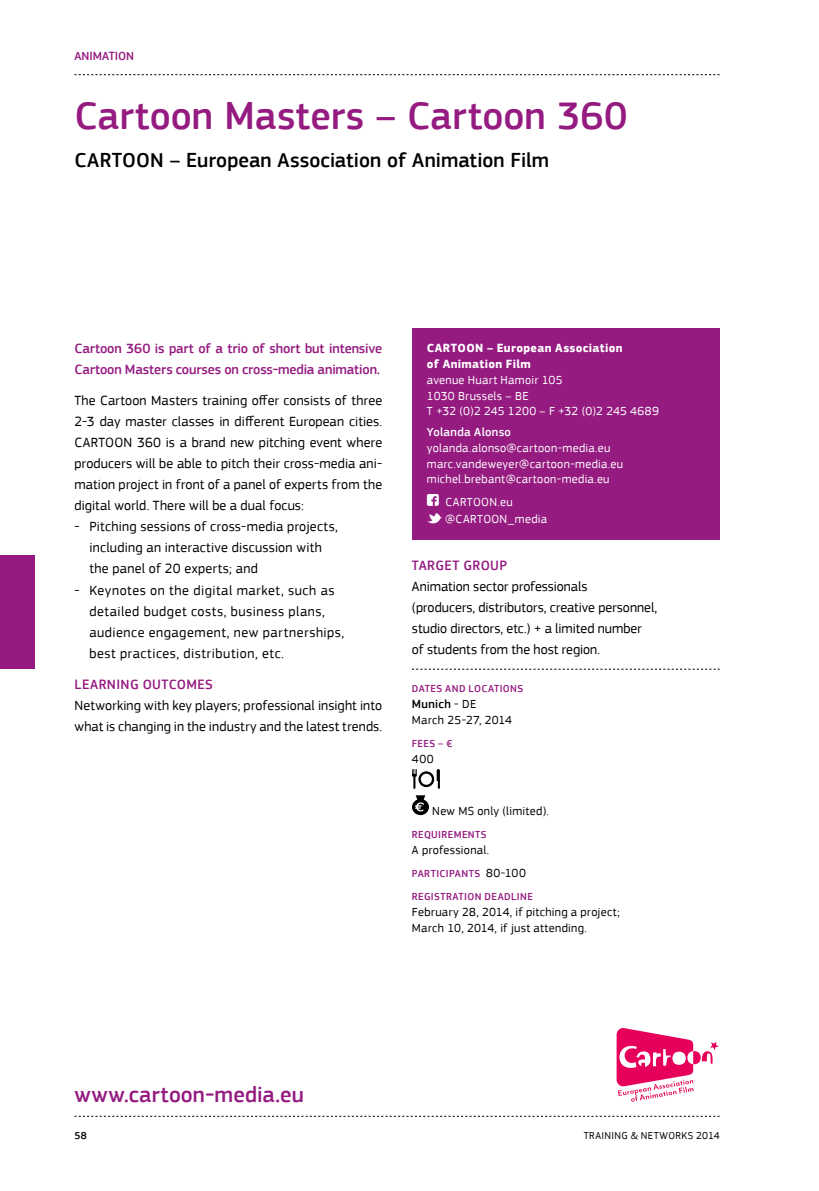
<style>
.page{position:relative;width:819px;height:1191px;background:#fff}
.page>*{position:absolute;margin:0;border:0;box-sizing:border-box;transform-origin:0 0}
.t1{font:500 40.25px "PF Square Sans Pro";letter-spacing:.005em;color:#951b81}
.t2{font:500 22.75px "PF Square Sans Pro";letter-spacing:.005em;color:#951b81}
.t3{font:500 21px "PF Square Sans Pro";color:#000}
.t4{font:14px/21px "PF Square Sans Pro";letter-spacing:.015em;color:#000}
.t5{font:14px/21px "PF Square Sans Pro";letter-spacing:.04em;color:#000}
.t6{font:500 14px/21px "PF Square Sans Pro";letter-spacing:-.005em;color:#951b81}
.t7{font:500 14px "PF Square Sans Pro";letter-spacing:.03em;color:#951b81}
.t8{font:500 14px "PF Square Sans Pro";letter-spacing:.025em;color:#951b81}
.t9{font:12.25px/15.8px "PF Square Sans Pro";letter-spacing:.025em;color:#fff}
.t10{font:12.25px/15.8px "PF Square Sans Pro";letter-spacing:.02em;color:#000}
.t11{font:700 12.25px/15.8px "PF Square Sans Pro";letter-spacing:.025em;color:#fff}
.t12{font:500 12.25px "PF Square Sans Pro";letter-spacing:.025em;color:#fff}
.t13{font:500 12.25px "PF Square Sans Pro";color:#951b81}
.t14{font:500 10.5px "PF Square Sans Pro";letter-spacing:.035em;color:#951b81}
.t15{font:10.5px "PF Square Sans Pro";letter-spacing:.035em;color:#000}
.t16{font:500 10.5px "PF Square Sans Pro";color:#000}
.s1{font-weight:500}
.s2{font-weight:400;font-size:12.25px;color:#000}
</style>
<div class="page">
<svg style="left:74px;top:74px;width:645px;height:1px"></svg>
<svg style="left:74px;top:1116px;width:645px;height:1px"></svg>
<div style="left:0;top:554px;width:35px;height:114px;background:#951b81"></div>
<div style="left:412px;top:328px;width:307px;height:211px;background:#951b81"></div>
<svg style="left:427px;top:494px;width:12px;height:12px"></svg>
<svg style="left:427px;top:513px;width:15px;height:11px"></svg>
<svg style="left:412px;top:669px;width:307px;height:1px"></svg>
<svg style="left:412px;top:769px;width:5px;height:20px"></svg>
<svg style="left:436px;top:769px;width:4px;height:20px"></svg>
<svg style="left:418px;top:771px;width:17px;height:16px"></svg>
<div style="left:418px;top:770px;width:17px;height:17px;border:1px solid #fff;border-radius:50%"></div>
<div style="left:421px;top:773px;width:11px;height:11px;background:#fff;border-radius:50%"></div>
<svg style="left:412px;top:795px;width:17px;height:20px"></svg>
<svg style="left:616px;top:1028px;width:102px;height:73px"></svg>
<p class="t13" style="left:74px;top:48px;width:61px">ANIMATION</p>
<h1 class="t1" style="left:74px;top:93px;width:554px">Cartoon Masters – Cartoon 360</h1>
<h3 class="t3" style="left:74px;top:148px;width:476px">CARTOON – European Association of Animation Film</h3>
<p class="t6" style="left:74px;top:338px;width:309px">Cartoon 360 is part of a trio of short but intensive<br>Cartoon Masters courses on cross-media animation.</p>
<p class="t4" style="left:74px;top:390px;width:309px;text-align:justify">The Cartoon Masters training offer consists of three 2-3 day master classes in different European cities.<br>CARTOON 360 is a brand new pitching event where producers will be able to pitch their cross-media ani&shy;mation project in front of a panel of experts from the digital world. There will be a dual focus:</p>
<p class="t4" style="left:89px;top:516px;width:250px;text-indent:-15px">- Pitching sessions of cross-media projects, including an interactive discussion with the panel of 20 experts; and</p>
<p class="t5" style="left:89px;top:579px;width:256px;text-indent:-15px">- Keynotes on the digital market, such as detailed budget costs, business plans, audience engagement, new partnerships, best practices, distribution, etc.</p>
<p class="t7" style="left:74px;top:676px;width:140px">LEARNING OUTCOMES</p>
<p class="t4" style="left:74px;top:695px;width:309px">Networking with key players; professional insight into what is changing in the industry and the latest trends.</p>
<p class="t11" style="left:427px;top:341px;width:197px">CARTOON – European Association of Animation Film</p>
<p class="t9" style="left:427px;top:372px;width:234px">avenue Huart Hamoir 105<br>1030 Brussels – BE<br>T +32 (0)2 245 1200 – F +32 (0)2 245 4689</p>
<p class="t12" style="left:427px;top:425px;width:86px">Yolanda Alonso</p>
<p class="t9" style="left:427px;top:440px;width:198px">yolanda.alonso@cartoon-media.eu marc.vandeweyer@cartoon-media.eu michel.brebant@cartoon-media.eu</p>
<p class="t9" style="left:445px;top:493px;width:103px;line-height:17.5px">CARTOON.eu @CARTOON_media</p>
<p class="t8" style="left:412px;top:557px;width:97px">TARGET GROUP</p>
<p class="t4" style="left:412px;top:576px;width:247px">Animation sector professionals<br>(producers, distributors, creative personnel, studio directors, etc.) + a limited number of students from the host region.</p>
<p class="t14" style="left:412px;top:682px;width:113px">DATES AND LOCATIONS</p>
<p class="t10" style="left:412px;top:696px;width:101px"><span class="s1">Munich</span> - DE<br>March 25-27, 2014</p>
<p class="t14" style="left:412px;top:737px;width:42px">FEES – €</p>
<p class="t10" style="left:412px;top:750px;width:23px">400</p>
<p class="t10" style="left:432px;top:803px;width:118px">New MS only (limited).</p>
<p class="t14" style="left:412px;top:828px;width:76px">REQUIREMENTS</p>
<p class="t10" style="left:412px;top:842px;width:79px">A professional.</p>
<p class="t14" style="left:412px;top:867px;width:115px">PARTICIPANTS <span class="s2">80-100</span></p>
<p class="t14" style="left:412px;top:891px;width:122px">REGISTRATION DEADLINE</p>
<p class="t10" style="left:412px;top:904px;width:209px">February 28, 2014, if pitching a project;<br>March 10, 2014, if just attending.</p>
<h2 class="t2" style="left:74px;top:1080px;width:231px">www.cartoon-media.eu</h2>
<p class="t16" style="left:74px;top:1129px;width:14px">58</p>
<p class="t15" style="left:583px;top:1129px;width:137px">TRAINING &amp; NETWORKS 2014</p>
</div>
